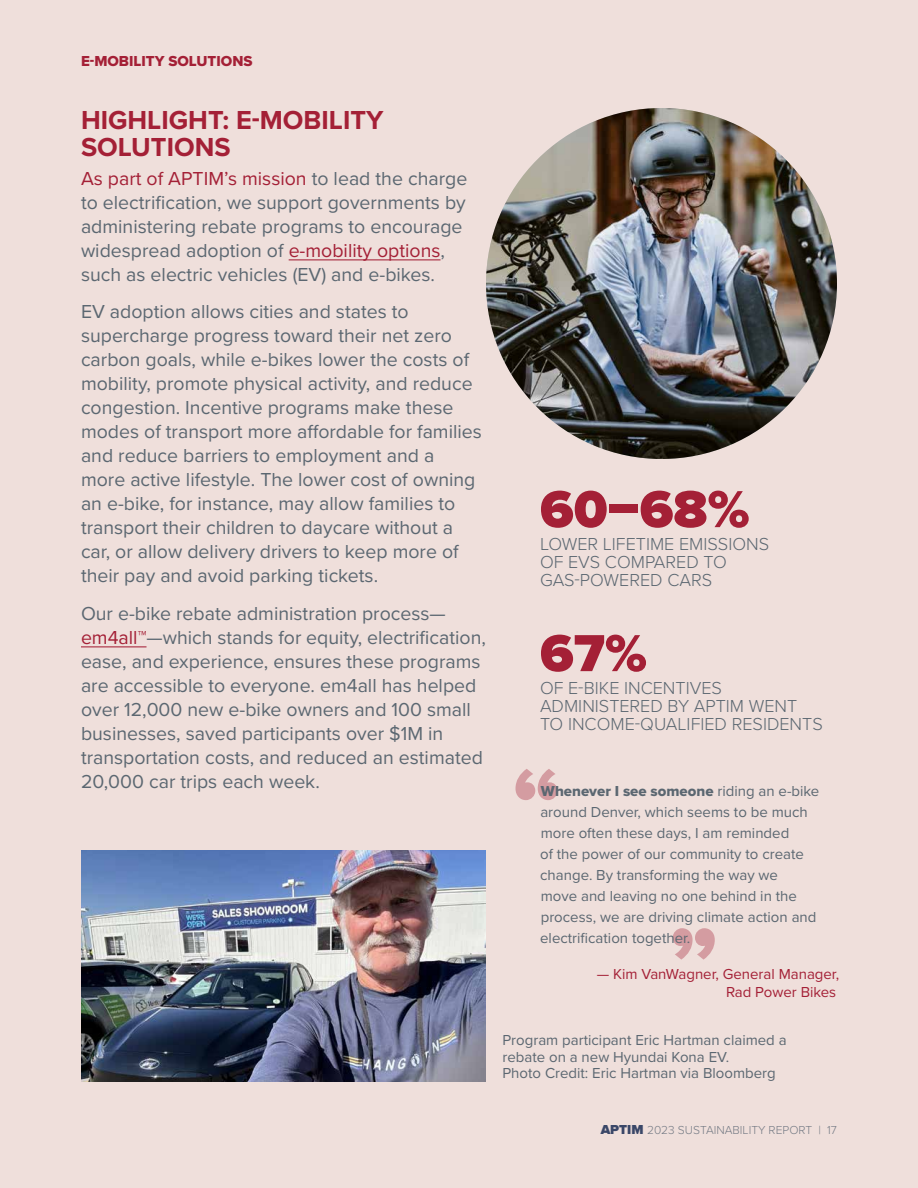
<style>
.page{position:relative;width:918px;height:1188px;background:#efdfdb}
.page>*{position:absolute;margin:0;border:0;box-sizing:border-box;transform-origin:0 0}
.t1{font:900 54px "Proxima Nova";color:#a42036}
.t2{font:700 27px/27px "Proxima Nova";color:#a42036}
.t3{font:19.5px/24px "Proxima Nova";color:#5b6771}
.t4{font:300 18px/18px "Proxima Nova";color:#5b6771}
.t5{font:15px/21px "Proxima Nova";color:#5b6771}
.t6{font:15px/18px "Proxima Nova";color:#a42036;text-align:right}
.t7{font:15px "Proxima Nova Extrabld";color:#5b6771}
.t8{font:15px "Proxima Nova Extrabld";color:#a42036}
.t9{font:300 12px "Proxima Nova";color:#757b85}
.s1{color:#a42036}
.s2{font-family:"Proxima Nova"}
.s3{font-weight:900;font-size:13.5px;color:#3a4768}
</style>
<div class="page">
<img style="left:486px;top:108px;width:351px;height:351px;border-radius:176px">
<hr style="left:289px;top:259px;width:152px;height:1px;background:#a42036">
<hr style="left:81px;top:646px;width:66px;height:1px;background:#a42036">
<img style="left:81px;top:850px;width:405px;height:232px">
<svg style="left:673px;top:928px;width:42px;height:32px"></svg>
<svg style="left:516px;top:769px;width:42px;height:31px"></svg>
<p class="t8" style="left:81px;top:50px;width:173px">E-MOBILITY SOLUTIONS</p>
<h2 class="t2" style="left:81px;top:106px;width:304px">HIGHLIGHT: E-MOBILITY<br>SOLUTIONS</h2>
<p class="t3" style="left:81px;top:165px;width:388px"><span class="s1">As part of APTIM’s mission</span> to lead the charge to electrification, we support governments by administering rebate programs to encourage widespread adoption of <span class="s1">e-mobility options</span>, such as electric vehicles (EV) and e-bikes.</p>
<p class="t3" style="left:81px;top:299px;width:402px">EV adoption allows cities and states to supercharge progress toward their net zero carbon goals, while e-bikes lower the costs of mobility, promote physical activity, and reduce congestion. Incentive programs make these modes of transport more affordable for families and reduce barriers to employment and a more active lifestyle. The lower cost of owning an e-bike, for instance, may allow families to transport their children to daycare without a car, or allow delivery drivers to keep more of their pay and avoid parking tickets.</p>
<p class="t3" style="left:81px;top:601px;width:406px">Our e-bike rebate administration process— <span class="s1">em4all™</span>—which stands for equity, electrification, ease, and experience, ensures these programs are accessible to everyone. em4all has helped over 12,000 new e-bike owners and 100 small businesses, saved participants over $1M in transportation costs, and reduced an estimated 20,000 car trips each week.</p>
<h1 class="t1" style="left:540px;top:469px;width:211px">60–68%</h1>
<p class="t4" style="left:540px;top:534px;width:231px">LOWER LIFETIME EMISSIONS<br>OF EVS COMPARED TO<br>GAS-POWERED CARS</p>
<h1 class="t1" style="left:540px;top:613px;width:109px">67%</h1>
<p class="t4" style="left:540px;top:678px;width:284px">OF E-BIKE INCENTIVES<br>ADMINISTERED BY APTIM WENT<br>TO INCOME-QUALIFIED RESIDENTS</p>
<p class="t7" style="left:541px;top:780px;width:280px">Whenever I see someone <span class="s2">riding an e-bike</span></p>
<p class="t5" style="left:540px;top:801px;width:278px">around Denver, which seems to be much more often these days, I am reminded<br>of the power of our community to create change. By transforming the way we move and leaving no one behind in the process, we are driving climate action and electrification together.</p>
<p class="t6" style="left:597px;top:965px;width:244px">— Kim VanWagner, General Manager,<br>Rad Power Bikes</p>
<p class="t5" style="left:502px;top:1031px;width:286px;line-height:16.5px">Program participant Eric Hartman claimed a rebate on a new Hyundai Kona EV.<br>Photo Credit: Eric Hartman via Bloomberg</p>
<p class="t9" style="left:601px;top:1121px;width:238px"><span class="s3">APTIM</span> 2023 SUSTAINABILITY REPORT | 17</p>
</div>
